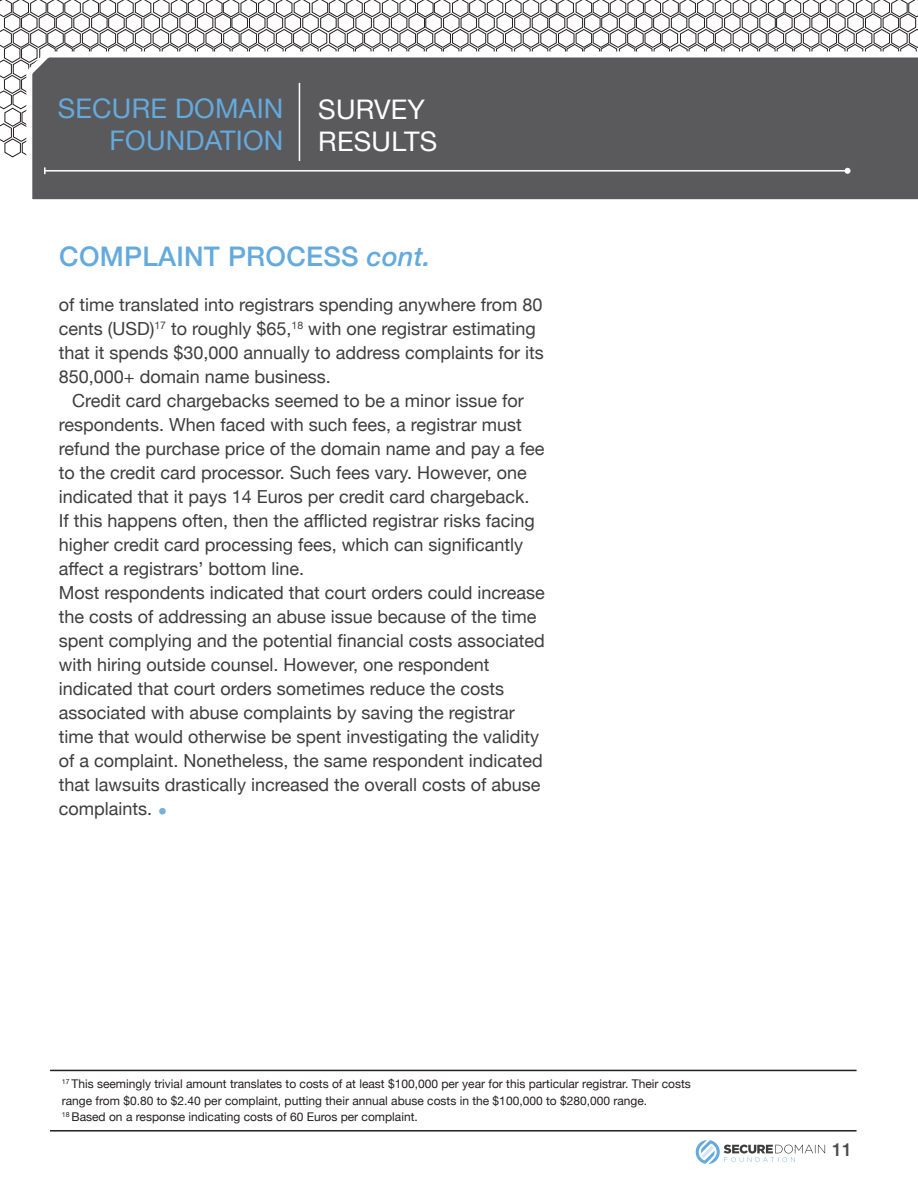
<style>
.page{position:relative;width:918px;height:1188px;background:#fff}
.page>*{position:absolute;margin:0;border:0;box-sizing:border-box;transform-origin:0 0}
.t1{font:27px/32.4px "Helvetica Neue";letter-spacing:.01em;color:#64aadd;text-align:right}
.t2{font:500 27px "Helvetica Neue";letter-spacing:.01em;color:#64aadd}
.t3{font:27px/32.4px "Helvetica Neue";letter-spacing:.01em;color:#fff}
.t4{font:18px/24px "Helvetica Neue";color:#3e3e3f}
.t5{font:500 18px "Helvetica Neue";color:#4b4c4d}
.t6{font:12px/16.5px "Helvetica Neue";color:#231f20}
.s1{font-style:italic}
.s2{font-size:30px;color:#74b0e0}
</style>
<div class="page">
<svg style="left:696px;top:1140px;width:129px;height:24px"></svg>
<svg style="left:0;top:0;width:918px;height:157px"></svg>
<svg style="left:23px;top:46px;width:895px;height:154px;background:#676769"></svg>
<hr style="left:50px;top:1130px;width:807px;height:2px;background:#231f20">
<hr style="left:45px;top:170px;width:803px;height:2px;background:#fff">
<svg style="left:44px;top:167px;width:2px;height:7px"></svg>
<svg style="left:845px;top:168px;width:6px;height:6px"></svg>
<hr style="left:299px;top:83px;width:1px;height:78px;background:#fff">
<hr style="left:50px;top:1070px;width:807px;height:1px;background:#231f20">
<p class="t1" style="left:58px;top:94px;width:227px">SECURE DOMAIN<br>FOUNDATION</p>
<p class="t3" style="left:318px;top:94px;width:121px">SURVEY<br>RESULTS</p>
<p class="t2" style="left:59px;top:234px;width:373px">COMPLAINT PROCESS <span class="s1">cont.</span></p>
<p class="t4" style="left:59px;top:293px;width:487px">of time translated into registrars spending anywhere from 80 cents (USD)<sup>17</sup> to roughly $65,<sup>18</sup> with one registrar estimating that it spends $30,000 annually to address complaints for its 850,000+ domain name business.</p>
<p class="t4" style="left:59px;top:389px;width:487px;text-indent:14px">Credit card chargebacks seemed to be a minor issue for respondents. When faced with such fees, a registrar must refund the purchase price of the domain name and pay a fee to the credit card processor. Such fees vary. However, one indicated that it pays 14 Euros per credit card chargeback.<br>If this happens often, then the afflicted registrar risks facing higher credit card processing fees, which can significantly affect a registrars’ bottom line.</p>
<p class="t4" style="left:59px;top:581px;width:488px">Most respondents indicated that court orders could increase the costs of addressing an abuse issue because of the time spent complying and the potential financial costs associated with hiring outside counsel. However, one respondent indicated that court orders sometimes reduce the costs associated with abuse complaints by saving the registrar time that would otherwise be spent investigating the validity of a complaint. Nonetheless, the same respondent indicated that lawsuits drastically increased the overall costs of abuse complaints. <span class="s2">•</span></p>
<p class="t6" style="left:62px;top:1077px;width:631px"><sup>17</sup> This seemingly trivial amount translates to costs of at least $100,000 per year for this particular registrar. Their costs range from $0.80 to $2.40 per complaint, putting their annual abuse costs in the $100,000 to $280,000 range.</p>
<p class="t6" style="left:62px;top:1110px;width:358px"><sup>18</sup> Based on a response indicating costs of 60 Euros per complaint.</p>
<p class="t5" style="left:832px;top:1135px;width:22px">11</p>
</div>
